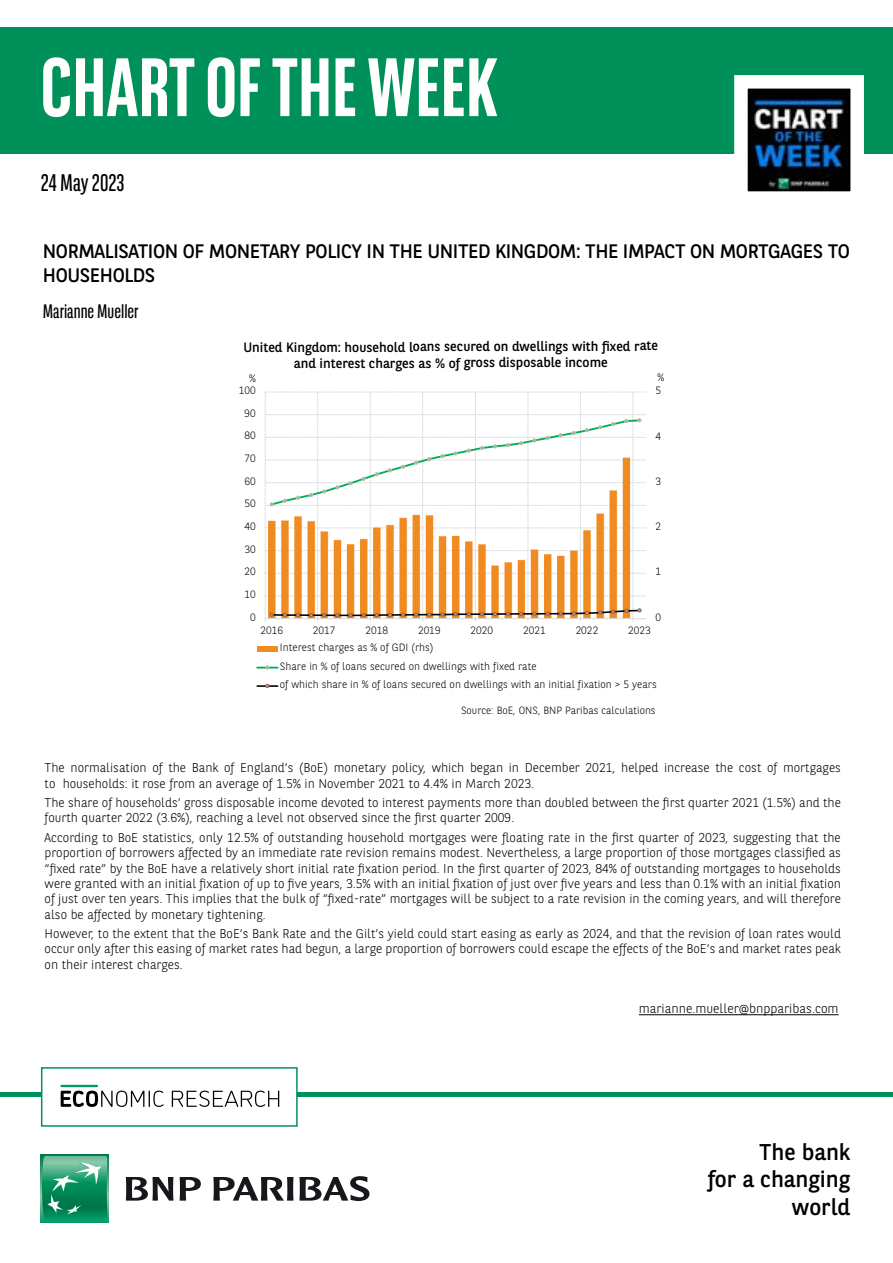
<style>
.page{position:relative;width:893px;height:1263px;background:#fff}
.page>*{position:absolute;margin:0;border:0;box-sizing:border-box;transform-origin:0 0}
.t1{font:700 82.5px "BNPP Sans Condensed";color:#fff}
.t2{font:24px "BNPP Sans Condensed";color:#000}
.t3{font:22.8px/27.3px "BNPP Sans";color:#000;text-align:right}
.t4{font:19.5px/24px "BNPP Sans";letter-spacing:-.02em;color:#000}
.t5{font:19.5px "BNPP Sans Condensed";color:#000}
.t6{font:13.5px/16.2px "BNPP Sans";letter-spacing:-.005em;color:#000;text-align:center}
.t7{font:300 13.05px "BNPP Sans";color:#000}
.t8{font:300 12.75px/15.3px "BNPP Sans";color:#000}
.t9{font:300 10.65px/18.6px "BNPP Sans";color:#000}
.t10{font:300 10.5px "BNPP Sans";letter-spacing:-.005em;color:#000}
</style>
<div class="page">
<div style="left:1px;top:27px;width:892px;height:127px;background:#00915b"></div>
<hr style="left:0;top:1093px;width:893px;height:4px;background:#00915b">
<svg style="left:41px;top:1155px;width:68px;height:68px"></svg>
<svg style="left:42px;top:1156px;width:65px;height:64px;background:#35a178"></svg>
<svg style="left:126px;top:1177px;width:47px;height:23px"></svg>
<svg style="left:180px;top:1177px;width:21px;height:23px"></svg>
<svg style="left:213px;top:1176px;width:156px;height:25px"></svg>
<svg style="left:734px;top:75px;width:130px;height:117px;background:#606c78"></svg>
<div style="left:41px;top:1067px;width:257px;height:60px;background:#fff;border:2px solid #00915b"></div>
<svg style="left:172px;top:1090px;width:107px;height:17px"></svg>
<svg style="left:60px;top:1085px;width:104px;height:22px"></svg>
<svg style="left:265px;top:392px;width:381px;height:230px"></svg>
<div style="left:257px;top:646px;width:21px;height:6px;background:#f08b21"></div>
<svg style="left:257px;top:665px;width:21px;height:4px"></svg>
<hr style="left:257px;top:685px;width:21px;height:2px;background:#000">
<svg style="left:265px;top:684px;width:4px;height:4px"></svg>
<hr style="left:639px;top:1014px;width:199px;height:1px;background:#000">
<h1 class="t1" style="left:41px;top:39px;width:459px">CHART OF THE WEEK</h1>
<h2 class="t2" style="left:41px;top:168px;width:85px">24 May 2023</h2>
<h3 class="t4" style="left:43px;top:239px;width:808px">NORMALISATION OF MONETARY POLICY IN THE UNITED KINGDOM: THE IMPACT ON MORTGAGES TO<br>HOUSEHOLDS</h3>
<h3 class="t5" style="left:43px;top:299px;width:97px">Marianne Mueller</h3>
<p class="t6" style="left:243px;top:338px;width:416px">United Kingdom: household loans secured on dwellings with fixed rate and interest charges as % of gross disposable income</p>
<p class="t9" style="left:249px;top:369px;width:8px">%</p>
<p class="t9" style="left:239px;top:381px;width:18px">100</p>
<p class="t9" style="left:244px;top:403px;width:13px">90</p>
<p class="t9" style="left:244px;top:426px;width:13px">80</p>
<p class="t9" style="left:244px;top:449px;width:13px">70</p>
<p class="t9" style="left:244px;top:471px;width:13px">60</p>
<p class="t9" style="left:244px;top:494px;width:13px">50</p>
<p class="t9" style="left:244px;top:517px;width:13px">40</p>
<p class="t9" style="left:244px;top:539px;width:13px">30</p>
<p class="t9" style="left:244px;top:562px;width:13px">20</p>
<p class="t9" style="left:244px;top:585px;width:13px">10</p>
<p class="t9" style="left:250px;top:607px;width:7px">0</p>
<p class="t9" style="left:657px;top:367px;width:8px">%</p>
<p class="t9" style="left:656px;top:381px;width:7px">5</p>
<p class="t9" style="left:656px;top:426px;width:7px">4</p>
<p class="t9" style="left:656px;top:471px;width:7px">3</p>
<p class="t9" style="left:656px;top:517px;width:7px">2</p>
<p class="t9" style="left:656px;top:562px;width:7px">1</p>
<p class="t9" style="left:656px;top:607px;width:7px">0</p>
<p class="t9" style="left:260px;top:620px;width:24px">2016</p>
<p class="t9" style="left:313px;top:620px;width:24px">2017</p>
<p class="t9" style="left:365px;top:620px;width:24px">2018</p>
<p class="t9" style="left:418px;top:620px;width:24px">2019</p>
<p class="t9" style="left:471px;top:620px;width:24px">2020</p>
<p class="t9" style="left:523px;top:620px;width:24px">2021</p>
<p class="t9" style="left:576px;top:620px;width:24px">2022</p>
<p class="t9" style="left:628px;top:620px;width:24px">2023</p>
<p class="t9" style="left:280px;top:638px;width:378px">Interest charges as % of GDI (rhs)<br>Share in % of loans secured on dwellings with fixed rate<br>of which share in % of loans secured on dwellings with an initial fixation &gt; 5 years</p>
<p class="t10" style="left:461px;top:703px;width:196px">Source: BoE, ONS, BNP Paribas calculations</p>
<p class="t8" style="left:45px;top:760px;width:798px">The normalisation of the Bank of England’s (BoE) monetary policy, which began in December 2021, helped increase the cost of mortgages to households: it rose from an average of 1.5% in November 2021 to 4.4% in March 2023.</p>
<p class="t8" style="left:45px;top:794px;width:798px">The share of households’ gross disposable income devoted to interest payments more than doubled between the first quarter 2021 (1.5%) and the fourth quarter 2022 (3.6%), reaching a level not observed since the first quarter 2009.</p>
<p class="t8" style="left:45px;top:829px;width:798px;text-align:justify">According to BoE statistics, only 12.5% of outstanding household mortgages were floating rate in the first quarter of 2023, suggesting that the proportion of borrowers affected by an immediate rate revision remains modest. Nevertheless, a large proportion of those mortgages classified as “fixed rate” by the BoE have a relatively short initial rate fixation period. In the first quarter of 2023, 84% of outstanding mortgages to households were granted with an initial fixation of up to five years, 3.5% with an initial fixation of just over five years and less than 0.1% with an initial fixation of just over ten years. This implies that the bulk of “fixed-rate” mortgages will be subject to a rate revision in the coming years, and will therefore also be affected by monetary tightening.</p>
<p class="t8" style="left:45px;top:925px;width:798px;text-align:justify">However, to the extent that the BoE’s Bank Rate and the Gilt’s yield could start easing as early as 2024, and that the revision of loan rates would occur only after this easing of market rates had begun, a large proportion of borrowers could escape the effects of the BoE’s and market rates peak on their interest charges.</p>
<p class="t7" style="left:639px;top:1000px;width:201px">marianne.mueller@bnpparibas.com</p>
<h3 class="t3" style="left:708px;top:1137px;width:144px">The bank<br>for a changing world</h3>
</div>
